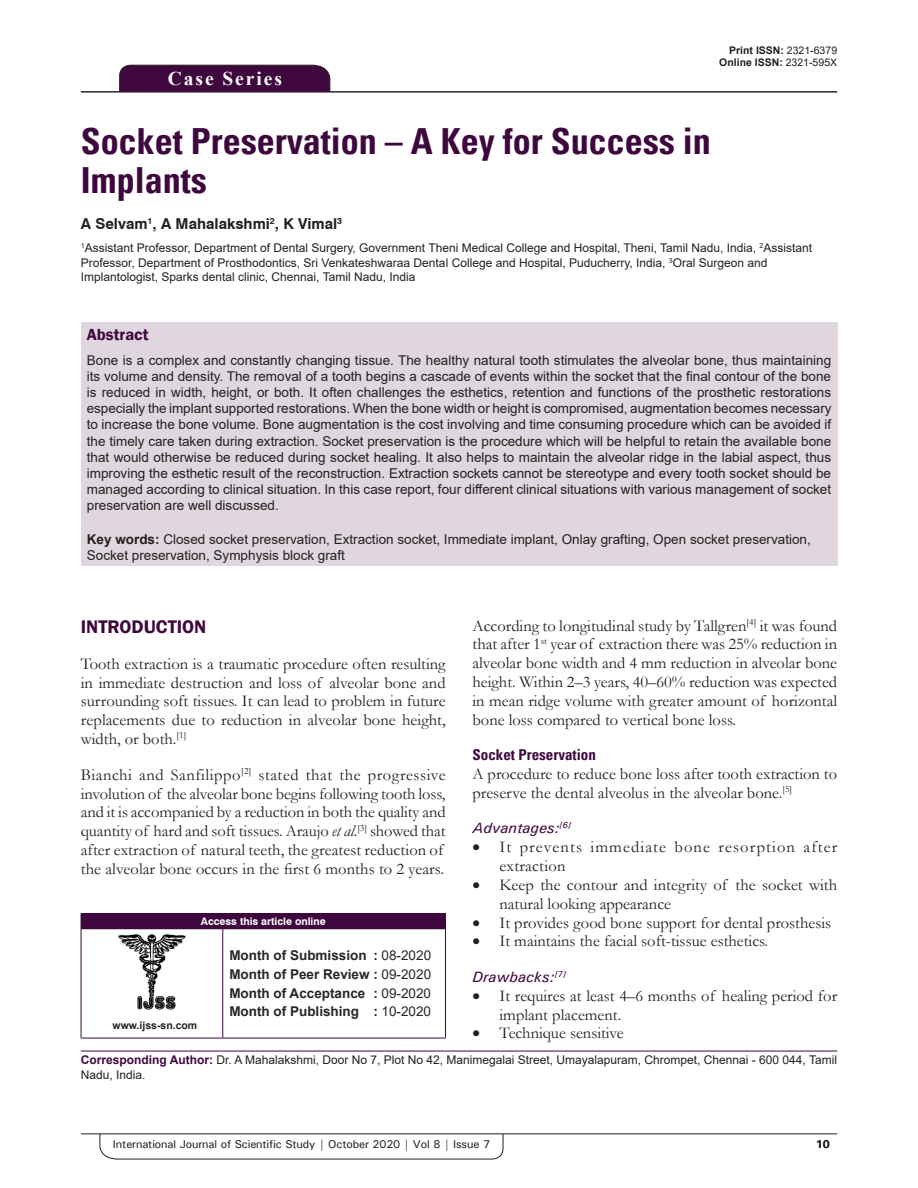
<style>
.page{position:relative;width:918px;height:1188px;background:#fff}
.page>*{position:absolute;margin:0;border:0;box-sizing:border-box;transform-origin:0 0}
.AT{font:700 condensed 36px/39px "Univers";color:#3e083e}
.AH{font:700 19.5px "Times New Roman";letter-spacing:.1em;color:#fff}
.t1{font:600 18.75px "Franklin Gothic";color:#3e083e}
.TX{font:16.5px/18.8px "Garamond";color:#231f20;text-align:justify}
.L{font:16.5px/18.9px "Garamond";color:#231f20}
.L-2{font:16.5px/18.9px "Garamond";letter-spacing:.07em;color:#231f20}
.LL{font:16.5px "Garamond";color:#231f20}
.ABSH{font:600 16.5px "Franklin Gothic";color:#3e083e}
.AU{font:700 15px "Swiss 721 BT";color:#231f20}
.t2{font:italic 500 15px "Univers";color:#3e083e}
.t3{font:700 condensed 15px "Univers";color:#3e083e}
.ABS{font:13.5px/16.2px "Arial";color:#231f20;text-align:justify}
.KWD{font:13.5px/16.2px "Arial";color:#231f20}
.HIS{font:700 13.5px/18.8px "Arial";color:#282526;text-align:justify}
.AFF{font:12px/14.4px "Arial";color:#231f20}
.ADD{font:12px/14.4px "Arial";color:#231f20}
.t4{font:500 11.25px "Univers";letter-spacing:-.01em;color:#231f20}
.t5{font:700 11.25px "Univers";color:#231f20}
.DOI{font:700 10.5px "Arial";color:#231f20}
.AAO{font:700 10.5px "Swiss 721 BT";color:#fff}
.Web{font:700 10.5px "Arial";color:#231f20}
.s1{font-weight:400}
.s2{font-weight:700}
.s3{font-style:italic}
.s4{font-weight:700;color:#3e083e}
</style>
<div class="page">
<hr style="left:81px;top:1134px;width:756px;height:1px;background:#231f20">
<svg style="left:100px;top:1133px;width:403px;height:26px"></svg>
<hr style="left:81px;top:91px;width:756px;height:1px;background:#231f20">
<div style="left:81px;top:322px;width:756px;height:244px;background:#e0d7de"></div>
<div style="left:81px;top:914px;width:364px;height:15px;background:#3e083e"></div>
<svg style="left:445px;top:914px;width:1px;height:14px"></svg>
<hr style="left:81px;top:929px;width:1px;height:109px;background:#3e083e">
<hr style="left:223px;top:928px;width:223px;height:1px;background:#3e083e">
<hr style="left:223px;top:929px;width:1px;height:109px;background:#3e083e">
<hr style="left:445px;top:929px;width:1px;height:109px;background:#3e083e">
<hr style="left:223px;top:1038px;width:223px;height:1px;background:#3e083e">
<hr style="left:81px;top:1038px;width:142px;height:1px;background:#3e083e">
<img style="left:118px;top:934px;width:68px;height:75px">
<hr style="left:81px;top:1051px;width:756px;height:1px;background:#3e083e">
<div style="left:119px;top:65px;width:211px;height:27px;background:#3e083e"></div>
<p class="AH" style="left:168px;top:64px;width:116px">Case Series</p>
<p class="DOI" style="left:729px;top:42px;width:109px">Print ISSN: <span class="s1">2321-6379</span></p>
<p class="DOI" style="left:719px;top:55px;width:119px">Online ISSN: <span class="s1">2321-595X</span></p>
<p class="AT" style="left:81px;top:122px;width:631px">Socket Preservation – A Key for Success in<br>Implants</p>
<p class="AU" style="left:81px;top:215px;width:263px">A Selvam<sup>1</sup>, A Mahalakshmi<sup>2</sup>, K Vimal<sup>3</sup></p>
<p class="AFF" style="left:81px;top:241px;width:733px"><sup>1</sup>Assistant Professor, Department of Dental Surgery, Government Theni Medical College and Hospital, Theni, Tamil Nadu, India, <sup>2</sup>Assistant<br>Professor, Department of Prosthodontics, Sri Venkateshwaraa Dental College and Hospital, Puducherry, India, <sup>3</sup>Oral Surgeon and<br>Implantologist, Sparks dental clinic, Chennai, Tamil Nadu, India</p>
<p class="ABSH" style="left:87px;top:324px;width:63px">Abstract</p>
<p class="ABS" style="left:87px;top:352px;width:746px">Bone is a complex and constantly changing tissue. The healthy natural tooth stimulates the alveolar bone, thus maintaining its volume and density. The removal of a tooth begins a cascade of events within the socket that the final contour of the bone is reduced in width, height, or both. It often challenges the esthetics, retention and functions of the prosthetic restorations especially the implant supported restorations. When the bone width or height is compromised, augmentation becomes necessary to increase the bone volume. Bone augmentation is the cost involving and time consuming procedure which can be avoided if the timely care taken during extraction. Socket preservation is the procedure which will be helpful to retain the available bone that would otherwise be reduced during socket healing. It also helps to maintain the alveolar ridge in the labial aspect, thus improving the esthetic result of the reconstruction. Extraction sockets cannot be stereotype and every tooth socket should be managed according to clinical situation. In this case report, four different clinical situations with various management of socket preservation are well discussed.</p>
<p class="KWD" style="left:87px;top:531px;width:726px"><span class="s2">Key words:</span> Closed socket preservation, Extraction socket, Immediate implant, Onlay grafting, Open socket preservation,<br>Socket preservation, Symphysis block graft</p>
<p class="TX" style="left:473px;top:615px;width:366px">According to longitudinal study by Tallgren<sup>[4]</sup> it was found that after 1<sup>st</sup> year of extraction there was 25% reduction in alveolar bone width and 4 mm reduction in alveolar bone height. Within 2–3 years, 40–60% reduction was expected in mean ridge volume with greater amount of horizontal bone loss compared to vertical bone loss.</p>
<h2 class="t3" style="left:473px;top:746px;width:125px">Socket Preservation</h2>
<p class="TX" style="left:473px;top:764px;width:366px">A procedure to reduce bone loss after tooth extraction to preserve the dental alveolus in the alveolar bone.<sup>[5]</sup></p>
<h3 class="t2" style="left:473px;top:818px;width:100px">Advantages:<sup>[6]</sup></h3>
<p class="L-2" style="left:500px;top:837px;width:339px;text-indent:-27px">• It prevents immediate bone resorption after extraction</p>
<p class="L" style="left:500px;top:875px;width:339px;text-indent:-27px">• Keep the contour and integrity of the socket with natural looking appearance</p>
<p class="L" style="left:473px;top:913px;width:360px">• It provides good bone support for dental prosthesis</p>
<p class="LL" style="left:473px;top:930px;width:297px">• It maintains the facial soft-tissue esthetics.</p>
<h3 class="t2" style="left:473px;top:967px;width:95px">Drawbacks:<sup>[7]</sup></h3>
<p class="L" style="left:500px;top:986px;width:339px;text-indent:-27px">• It requires at least 4–6 months of healing period for implant placement.</p>
<p class="L" style="left:473px;top:1023px;width:153px">• Technique sensitive</p>
<h1 class="t1" style="left:81px;top:615px;width:127px">INTRODUCTION</h1>
<p class="TX" style="left:81px;top:654px;width:366px">Tooth extraction is a traumatic procedure often resulting in immediate destruction and loss of alveolar bone and surrounding soft tissues. It can lead to problem in future replacements due to reduction in alveolar bone height, width, or both.<sup>[1]</sup></p>
<p class="TX" style="left:81px;top:765px;width:366px;text-align:left">Bianchi and Sanfilippo<sup>[2]</sup> stated that the progressive involution of the alveolar bone begins following tooth loss, and it is accompanied by a reduction in both the quality and quantity of hard and soft tissues. Araujo <span class="s3">et al</span>.<sup>[3]</sup> showed that after extraction of natural teeth, the greatest reduction of the alveolar bone occurs in the first 6 months to 2 years.</p>
<p class="AAO" style="left:201px;top:915px;width:126px">Access this article online</p>
<p class="HIS" style="left:229px;top:946px;width:203px">Month of Submission : <span class="s1">08-2020<br></span>Month of Peer Review : <span class="s1">09-2020<br></span>Month of Acceptance : <span class="s1">09-2020<br></span>Month of Publishing : <span class="s1">10-2020</span></p>
<p class="ADD" style="left:81px;top:1053px;width:758px"><span class="s4">Corresponding Author:</span> Dr. A Mahalakshmi, Door No 7, Plot No 42, Manimegalai Street, Umayalapuram, Chrompet, Chennai - 600 044, Tamil<br>Nadu, India.</p>
<p class="Web" style="left:113px;top:1018px;width:86px">www.ijss-sn.com</p>
<p class="t4" style="left:113px;top:1137px;width:379px">International Journal of Scientific Study | October 2020 | Vol 8 | Issue 7</p>
<p class="t5" style="left:816px;top:1137px;width:16px">10</p>
</div>
